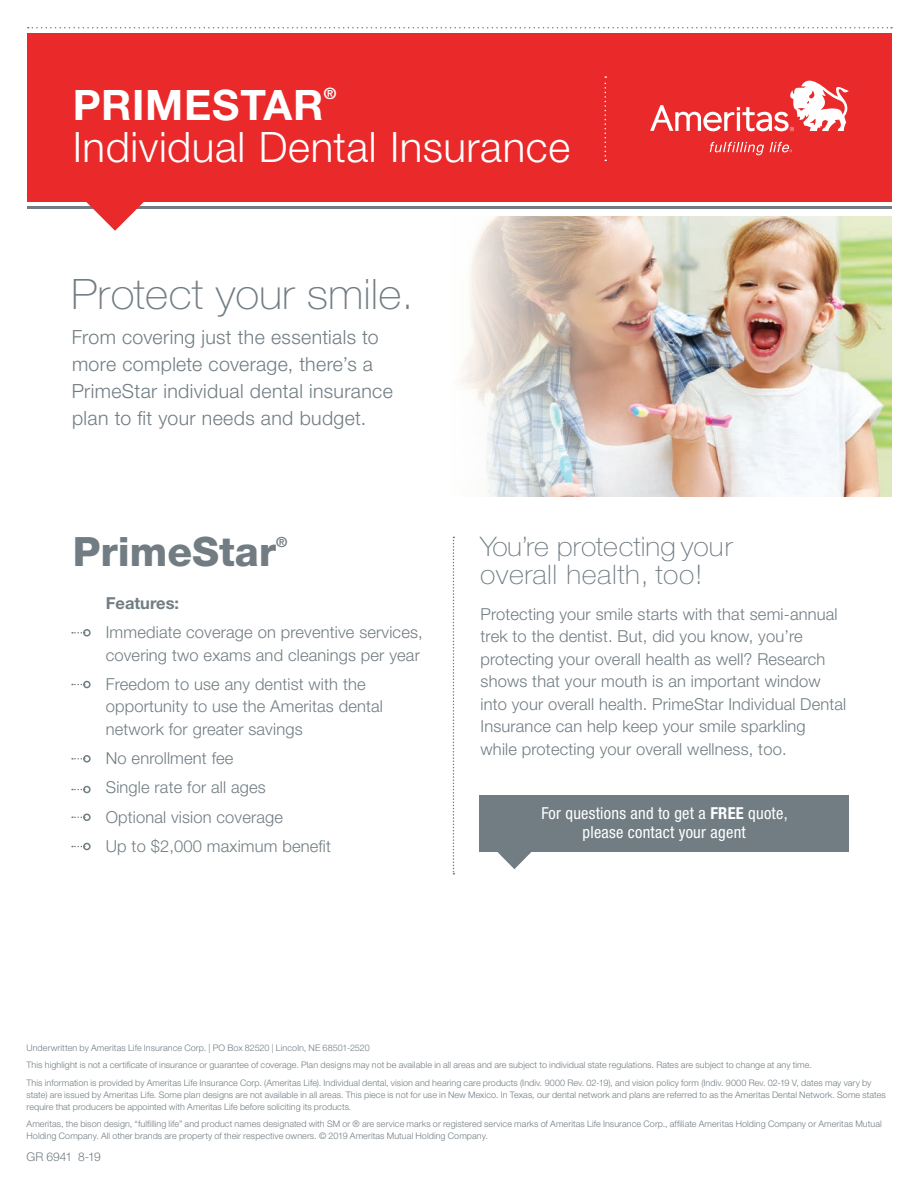
<style>
.page{position:relative;width:918px;height:1188px;background:#fff}
.page>*{position:absolute;margin:0;border:0;box-sizing:border-box;transform-origin:0 0}
.t1{font:300 42px "Helvetica Neue LT Std";letter-spacing:.015em;color:#fff}
.t2{font:100 42px "Helvetica Neue LT Std";color:#717d83;scale:1.06 1}
.t3{font:700 42px "Helvetica Neue LT Std";letter-spacing:.02em;color:#fff}
.t4{font:800 40.5px "Helvetica Neue LT Std";color:#717d83}
.t5{font:100 27px/28.5px "Helvetica Neue LT Std";letter-spacing:.02em;color:#717d83;scale:1.06 1}
.t6{font:300 19.5px/27px "Helvetica Neue LT Std";letter-spacing:.02em;color:#717d83}
.t7{font:300 16.5px/22.5px "Helvetica Neue LT Std";letter-spacing:.01em;color:#717d83}
.t8{font:condensed 16.5px/19.5px "Helvetica Neue LT Std";letter-spacing:.015em;color:#fff;text-align:center}
.t9{font:700 16.5px "Helvetica Neue LT Std";color:#717d83}
.t10{font:700 15.75px "Helvetica Neue LT Std";color:#fff}
.t11{font:700 13.95px "Helvetica Neue LT Std";color:#717d83}
.t12{font:300 12px "Helvetica Neue LT Std";letter-spacing:-.005em;color:#717d83}
.t13{font:300 9px/17.4px "Helvetica Neue LT Std";letter-spacing:.01em;color:#717d83}
.s1{font-weight:700}
</style>
<div class="page">
<img style="left:720px;top:216px;width:171px;height:281px">
<svg style="left:27px;top:206px;width:693px;height:291px"></svg>
<div style="left:27px;top:34px;width:864px;height:168px;background:#e9292a"></div>
<svg style="left:28px;top:27px;width:864px;height:1px"></svg>
<hr style="left:27px;top:207px;width:865px;height:2px;background:#717d83">
<svg style="left:604px;top:76px;width:2px;height:85px"></svg>
<svg style="left:81px;top:202px;width:68px;height:29px"></svg>
<svg style="left:453px;top:537px;width:1px;height:338px"></svg>
<svg style="left:72px;top:632px;width:10px;height:2px"></svg>
<div style="left:83px;top:629px;width:8px;height:8px;border:2px solid #717d83;border-radius:50%"></div>
<div style="left:83px;top:681px;width:8px;height:7px;border:2px solid #717d83;border-radius:50%"></div>
<svg style="left:72px;top:758px;width:10px;height:2px"></svg>
<div style="left:83px;top:755px;width:8px;height:8px;border:2px solid #717d83;border-radius:50%"></div>
<div style="left:83px;top:786px;width:8px;height:7px;border:2px solid #717d83;border-radius:50%"></div>
<div style="left:83px;top:814px;width:8px;height:7px;border:2px solid #717d83;border-radius:50%"></div>
<div style="left:83px;top:843px;width:8px;height:7px;border:2px solid #717d83;border-radius:50%"></div>
<svg style="left:497px;top:852px;width:34px;height:17px"></svg>
<div style="left:480px;top:795px;width:369px;height:57px;background:#717d83"></div>
<svg style="left:710px;top:142px;width:82px;height:13px"></svg>
<svg style="left:650px;top:81px;width:199px;height:50px"></svg>
<h1 class="t3" style="left:73px;top:79px;width:252px">PRIMESTAR</h1>
<h3 class="t10" style="left:324px;top:83px;width:14px">®</h3>
<h1 class="t1" style="left:73px;top:121px;width:499px">Individual Dental Insurance</h1>
<h1 class="t2" style="left:71px;top:270px;width:325px">Protect your smile.</h1>
<h3 class="t6" style="left:72px;top:323px;width:322px">From covering just the essentials to more complete coverage, there’s a PrimeStar individual dental insurance plan to fit your needs and budget.</h3>
<h2 class="t4" style="left:73px;top:527px;width:205px">PrimeStar</h2>
<h3 class="t11" style="left:276px;top:533px;width:13px">®</h3>
<h3 class="t9" style="left:106px;top:593px;width:75px">Features:</h3>
<h3 class="t7" style="left:106px;top:621px;width:319px">Immediate coverage on preventive services, covering two exams and cleanings per year</h3>
<h3 class="t7" style="left:106px;top:672px;width:279px">Freedom to use any dentist with the opportunity to use the Ameritas dental network for greater savings</h3>
<h3 class="t7" style="left:106px;top:743px;width:227px;line-height:29.2px">No enrollment fee<br>Single rate for all ages<br>Optional vision coverage<br>Up to $2,000 maximum benefit</h3>
<h3 class="t5" style="left:480px;top:532px;width:240px">You’re protecting your overall health, too!</h3>
<p class="t7" style="left:481px;top:602px;width:367px">Protecting your smile starts with that semi-annual trek to the dentist. But, did you know, you’re protecting your overall health as well? Research shows that your mouth is an important window into your overall health. PrimeStar Individual Dental Insurance can help keep your smile sparkling while protecting your overall wellness, too.</p>
<h3 class="t8" style="left:541px;top:803px;width:248px">For questions and to get a <span class="s1">FREE</span> quote, please contact your agent</h3>
<p class="t13" style="left:27px;top:1039px;width:846px">Underwritten by Ameritas Life Insurance Corp. | PO Box 82520 | Lincoln, NE 68501-2520<br>This highlight is not a certificate of insurance or guarantee of coverage. Plan designs may not be available in all areas and are subject to individual state regulations. Rates are subject to change at any time.<br>This information is provided by Ameritas Life Insurance Corp. (Ameritas Life). Individual dental, vision and hearing care products (Indiv. 9000 Rev. 02-19), and vision policy form (Indiv. 9000 Rev. 02-19 V, dates may vary by</p>
<p class="t13" style="left:27px;top:1088px;width:861px;line-height:12px">state) are issued by Ameritas Life. Some plan designs are not available in all areas. This piece is not for use in New Mexico. In Texas, our dental network and plans are referred to as the Ameritas Dental Network. Some states require that producers be appointed with Ameritas Life before soliciting its products.</p>
<p class="t13" style="left:27px;top:1118px;width:857px;line-height:12px">Ameritas, the bison design, “fulfilling life” and product names designated with SM or ® are service marks or registered service marks of Ameritas Life Insurance Corp., affiliate Ameritas Holding Company or Ameritas Mutual<br>Holding Company. All other brands are property of their respective owners. © 2019 Ameritas Mutual Holding Company.</p>
<h3 class="t12" style="left:27px;top:1149px;width:76px">GR 6941 8-19</h3>
</div>
